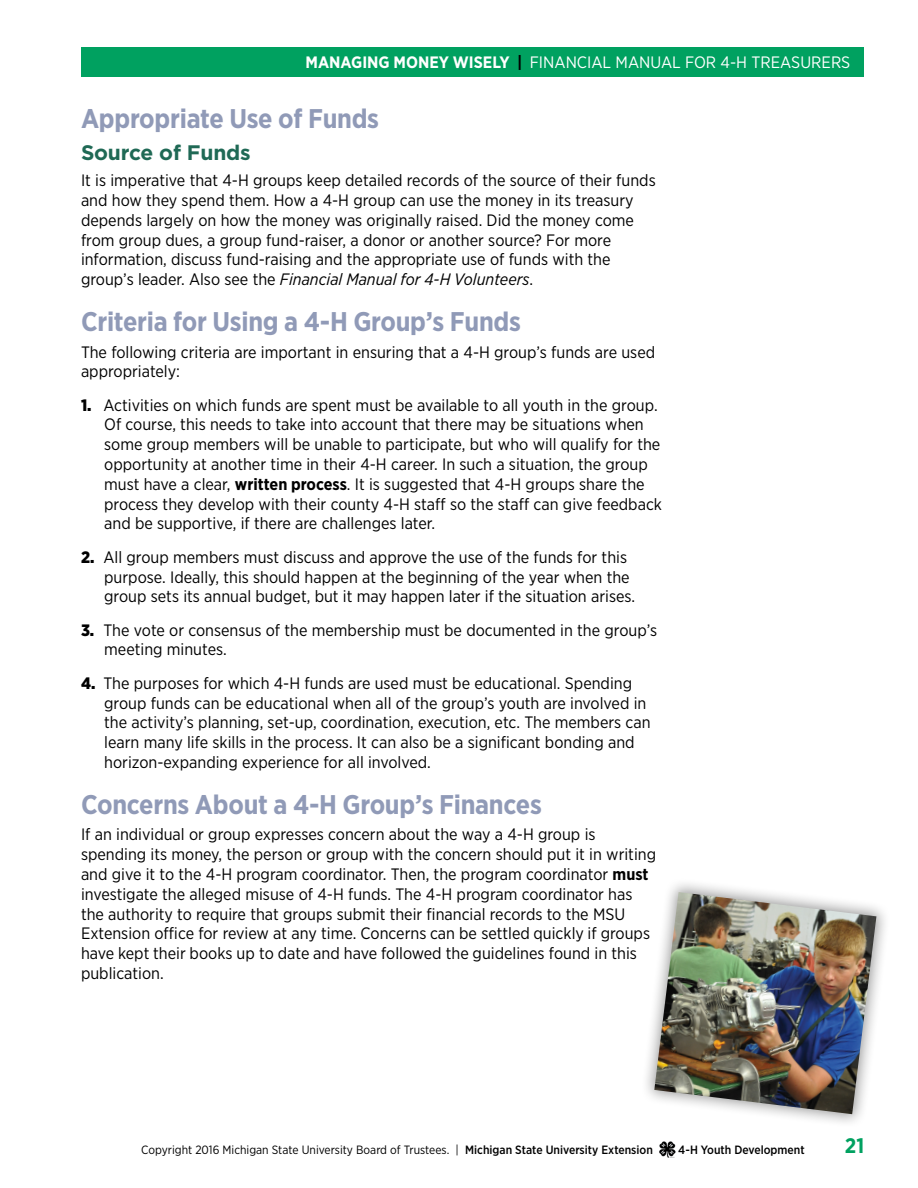
<style>
.page{position:relative;width:918px;height:1188px;background:#fff}
.page>*{position:absolute;margin:0;border:0;box-sizing:border-box;transform-origin:0 0}
.t1{font:700 27px "Gotham Narrow";letter-spacing:-.01em;color:#909ab7}
.t2{font:700 21px "Gotham";letter-spacing:-.01em;color:#1f6955}
.t3{font:700 21px "Gotham Narrow";color:#00a160}
.Body{font:16.5px/19.8px "Gotham Narrow";color:#000}
.t4{font:16.5px "Gotham Narrow";color:#fff}
.t5{font:12px "Gotham Narrow";color:#000}
.t6{font:500 12px "Gotham Narrow";color:#000}
.s1{font-weight:700}
.s2{font-weight:700;color:#000}
.s3{font-style:italic}
.s4{font-weight:900}
.s5{font-weight:500}
</style>
<div class="page">
<img style="left:659px;top:1141px;width:16px;height:16px">
<div style="left:81px;top:47px;width:783px;height:30px;background:#00a160"></div>
<div style="left:640px;top:878px;width:250px;height:250px;background:#000;opacity:.4"></div>
<img style="left:654px;top:892px;width:222px;height:222px">
<p class="t4" style="left:305px;top:52px;width:546px"><span class="s1">MANAGING MONEY WISELY</span> <span class="s2">|</span> FINANCIAL MANUAL FOR 4-H TREASURERS</p>
<h3 class="t1" style="left:81px;top:101px;width:300px">Appropriate Use of Funds</h3>
<h4 class="t2" style="left:81px;top:138px;width:171px">Source of Funds</h4>
<p class="Body" style="left:81px;top:170px;width:576px">It is imperative that 4-H groups keep detailed records of the source of their funds and how they spend them. How a 4-H group can use the money in its treasury depends largely on how the money was originally raised. Did the money come from group dues, a group fund-raiser, a donor or another source? For more information, discuss fund-raising and the appropriate use of funds with the group’s leader. Also see the <span class="s3">Financial Manual for 4-H Volunteers</span>.</p>
<h3 class="t1" style="left:81px;top:304px;width:441px">Criteria for Using a 4-H Group’s Funds</h3>
<p class="Body" style="left:81px;top:342px;width:576px">The following criteria are important in ensuring that a 4-H group’s funds are used appropriately:</p>
<p class="Body" style="left:104px;top:395px;width:559px;text-indent:-23px"><span class="s4">1.</span> Activities on which funds are spent must be available to all youth in the group.<br>Of course, this needs to take into account that there may be situations when some group members will be unable to participate, but who will qualify for the opportunity at another time in their 4-H career. In such a situation, the group must have a clear, <span class="s1">written process</span>. It is suggested that 4-H groups share the process they develop with their county 4-H staff so the staff can give feedback and be supportive, if there are challenges later.</p>
<p class="Body" style="left:104px;top:547px;width:533px;text-indent:-23px"><span class="s4">2.</span> All group members must discuss and approve the use of the funds for this purpose. Ideally, this should happen at the beginning of the year when the group sets its annual budget, but it may happen later if the situation arises.</p>
<p class="Body" style="left:104px;top:620px;width:555px;text-indent:-23px"><span class="s4">3.</span> The vote or consensus of the membership must be documented in the group’s meeting minutes.</p>
<p class="Body" style="left:104px;top:673px;width:548px;text-indent:-23px"><span class="s4">4.</span> The purposes for which 4-H funds are used must be educational. Spending group funds can be educational when all of the group’s youth are involved in the activity’s planning, set-up, coordination, execution, etc. The members can learn many life skills in the process. It can also be a significant bonding and horizon-expanding experience for all involved.</p>
<h3 class="t1" style="left:81px;top:787px;width:462px">Concerns About a 4-H Group’s Finances</h3>
<p class="Body" style="left:81px;top:824px;width:577px">If an individual or group expresses concern about the way a 4-H group is spending its money, the person or group with the concern should put it in writing and give it to the 4-H program coordinator. Then, the program coordinator <span class="s1">must </span>investigate the alleged misuse of 4-H funds. The 4-H program coordinator has the authority to require that groups submit their financial records to the MSU Extension office for review at any time. Concerns can be settled quickly if groups have kept their books up to date and have followed the guidelines found in this publication.</p>
<p class="t5" style="left:141px;top:1143px;width:513px">Copyright 2016 Michigan State University Board of Trustees. | <span class="s5">Michigan State University Extension</span></p>
<p class="t6" style="left:678px;top:1143px;width:128px">4-H Youth Development</p>
<p class="t3" style="left:845px;top:1132px;width:21px">21</p>
</div>
